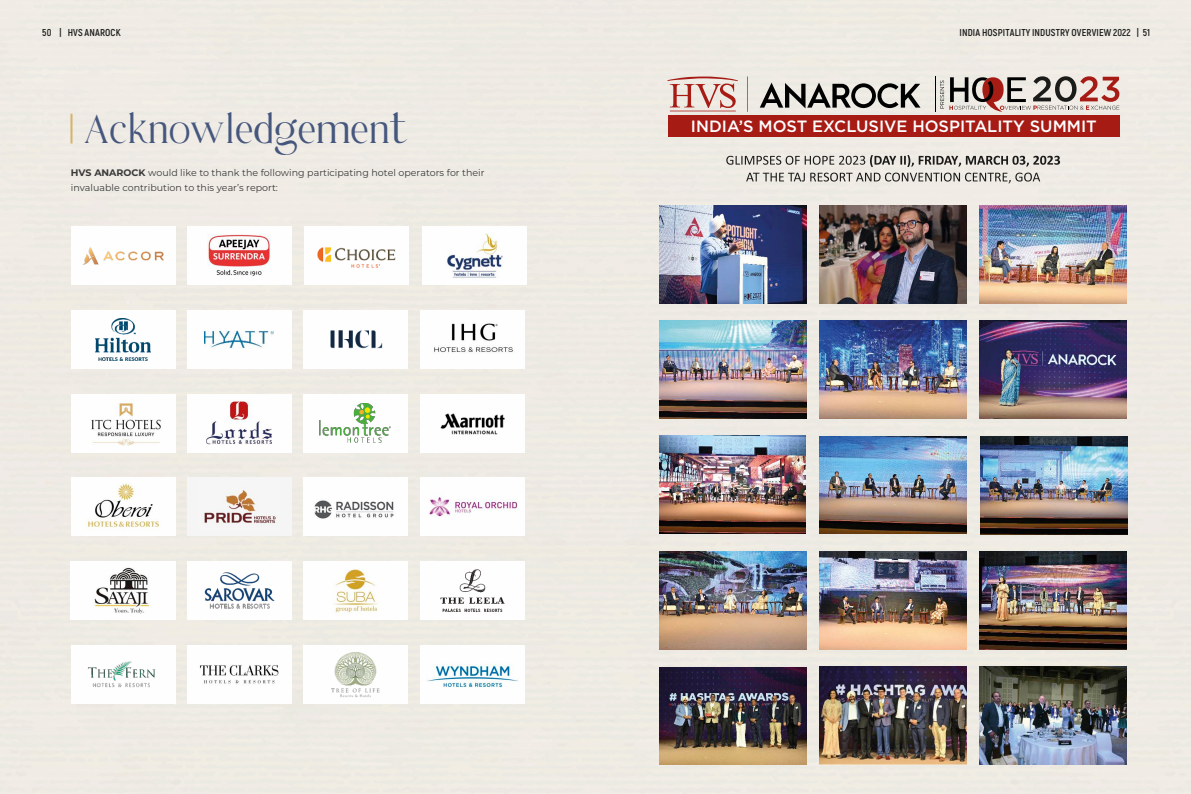
<style>
.page{position:relative;width:1191px;height:794px;background:#fff}
.page>*{position:absolute;margin:0;border:0;box-sizing:border-box;transform-origin:0 0}
.t1{font:38.1px "Naibo";letter-spacing:.005em;color:#46577e}
.t2{font:500 16.4px "Gotham";color:#fefefe}
.t3{font:700 10px "Akrobat";letter-spacing:.015em;color:#1b1b1a}
.t4{font:9.5px/15.1px "Montserrat";color:#393939}
.s1{font-weight:700}
</style>
<div class="page">
<div style="left:0;top:0;width:1190px;height:794px;background:#eeebe3"></div>
<hr style="left:70px;top:114px;width:2px;height:29px;background:#d7b369">
<img style="left:71px;top:561px;width:104px;height:58px">
<div style="left:187px;top:477px;width:104px;height:59px;background:#f5f5f5"></div>
<img style="left:204px;top:489px;width:72px;height:35px">
<div style="left:303px;top:477px;width:104px;height:59px;background:#fefefe"></div>
<img style="left:314px;top:500px;width:80px;height:19px">
<div style="left:420px;top:477px;width:105px;height:59px;background:#fefefe"></div>
<img style="left:428px;top:497px;width:89px;height:20px">
<div style="left:71px;top:226px;width:104px;height:58px;background:#fefefe"></div>
<img style="left:82px;top:247px;width:82px;height:18px">
<div style="left:187px;top:226px;width:104px;height:58px;background:#fefefe"></div>
<img style="left:208px;top:235px;width:63px;height:41px">
<div style="left:304px;top:227px;width:105px;height:58px;background:#fefefe"></div>
<div style="left:71px;top:645px;width:104px;height:58px;background:#fefefe"></div>
<img style="left:87px;top:661px;width:69px;height:27px">
<div style="left:422px;top:227px;width:105px;height:58px;background:#fefefe"></div>
<img style="left:420px;top:310px;width:105px;height:59px">
<div style="left:187px;top:310px;width:104px;height:58px;background:#fefefe"></div>
<img style="left:205px;top:330px;width:68px;height:19px">
<div style="left:303px;top:310px;width:104px;height:58px;background:#fefefe"></div>
<img style="left:330px;top:330px;width:53px;height:19px">
<div style="left:187px;top:394px;width:104px;height:58px;background:#fefefe"></div>
<img style="left:206px;top:401px;width:66px;height:44px">
<div style="left:303px;top:394px;width:104px;height:58px;background:#fefefe"></div>
<img style="left:320px;top:403px;width:71px;height:40px">
<div style="left:420px;top:394px;width:105px;height:58px;background:#fefefe"></div>
<img style="left:440px;top:413px;width:65px;height:22px">
<div style="left:303px;top:645px;width:104px;height:58px;background:#fefefe"></div>
<img style="left:331px;top:652px;width:49px;height:45px">
<div style="left:420px;top:645px;width:105px;height:58px;background:#fefefe"></div>
<img style="left:427px;top:664px;width:91px;height:24px">
<div style="left:187px;top:645px;width:104px;height:58px;background:#fefefe"></div>
<img style="left:200px;top:665px;width:79px;height:19px">
<div style="left:187px;top:561px;width:104px;height:58px;background:#fefefe"></div>
<img style="left:204px;top:573px;width:70px;height:35px">
<div style="left:303px;top:561px;width:104px;height:58px;background:#fefefe"></div>
<img style="left:334px;top:569px;width:44px;height:44px">
<div style="left:420px;top:561px;width:105px;height:58px;background:#fefefe"></div>
<img style="left:441px;top:570px;width:63px;height:41px">
<div style="left:71px;top:477px;width:104px;height:59px;background:#fefefe"></div>
<img style="left:87px;top:483px;width:73px;height:47px">
<div style="left:71px;top:394px;width:104px;height:58px;background:#fefefe"></div>
<img style="left:91px;top:402px;width:70px;height:44px">
<hr style="left:935px;top:76px;width:1px;height:36px;background:#000">
<svg style="left:747px;top:76px;width:1px;height:36px"></svg>
<svg style="left:667px;top:77px;width:71px;height:35px;background:#dbb5ae"></svg>
<svg style="left:759px;top:83px;width:161px;height:25px;background:#8e8c88"></svg>
<svg style="left:940px;top:76px;width:179px;height:36px;background:#b8a29d"></svg>
<svg style="left:726px;top:155px;width:334px;height:28px;background:#c4c1bb"></svg>
<div style="left:668px;top:115px;width:452px;height:22px;background:#a71b15"></div>
<img style="left:659px;top:321px;width:147px;height:97px">
<img style="left:979px;top:321px;width:147px;height:97px">
<img style="left:819px;top:321px;width:147px;height:97px">
<img style="left:659px;top:435px;width:147px;height:98px">
<img style="left:659px;top:551px;width:147px;height:98px">
<img style="left:979px;top:551px;width:147px;height:98px">
<img style="left:819px;top:551px;width:147px;height:98px">
<img style="left:979px;top:667px;width:147px;height:97px">
<img style="left:819px;top:667px;width:147px;height:97px">
<img style="left:659px;top:205px;width:147px;height:98px">
<img style="left:979px;top:205px;width:147px;height:98px">
<img style="left:819px;top:205px;width:147px;height:98px">
<img style="left:980px;top:436px;width:147px;height:98px">
<img style="left:820px;top:436px;width:146px;height:98px">
<div style="left:71px;top:310px;width:104px;height:59px;background:#fefefe"></div>
<img style="left:95px;top:318px;width:56px;height:43px">
<img style="left:447px;top:233px;width:57px;height:45px">
<img style="left:317px;top:247px;width:78px;height:21px">
<img style="left:659px;top:667px;width:147px;height:97px">
<p class="t3" style="left:42px;top:26px;width:80px">50 | HVS ANAROCK</p>
<p class="t3" style="left:959px;top:26px;width:192px">INDIA HOSPITALITY INDUSTRY OVERVIEW 2022 | 51</p>
<h1 class="t1" style="left:84px;top:112px;width:323px">Acknowledgement</h1>
<h2 class="t2" style="left:691px;top:118px;width:407px">INDIA’S MOST EXCLUSIVE HOSPITALITY SUMMIT</h2>
<p class="t4" style="left:71px;top:165px;width:415px"><span class="s1">HVS ANAROCK</span> would like to thank the following participating hotel operators for their invaluable contribution to this year’s report:</p>
</div>
